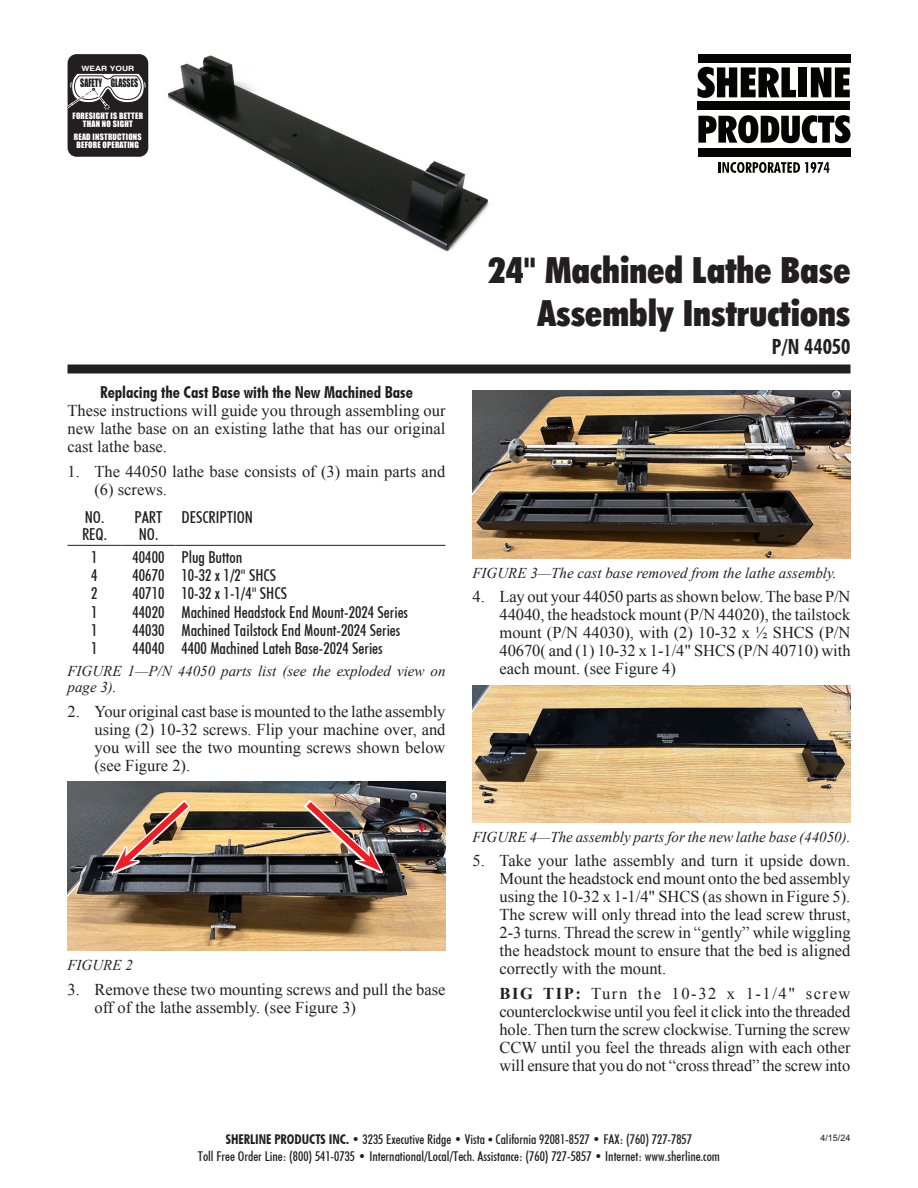
<style>
.page{position:relative;width:918px;height:1188px;background:#fff}
.page>*{position:absolute;margin:0;border:0;box-sizing:border-box;transform-origin:0 0}
.Headline{font:36px/43.2px "Futuri Condensed Extra Bold SWFTE";color:#231f20;text-align:right}
.Subhead_1{font:21px "Futuri Condensed Bold SWFTE";color:#231f20}
.numbers_indent{font:16.5px/18px "Times New Roman";color:#231f20;text-align:justify}
.Parts_table{font:16.5px/16.5px "Futuri Condensed Regular SWFTE";color:#231f20}
.Body_text{font:16.5px/18px "Times New Roman";color:#231f20;text-align:justify}
.Subhead_2{font:16.5px "Futuri Condensed Bold SWFTE";color:#231f20}
.t1{font:italic 15px/16.5px "Times New Roman";color:#231f20}
.t2{font:13.5px/16.5px "Futuri Condensed Regular SWFTE";color:#231f20;text-align:center}
.t3{font:10.65px "Impact";color:#231f20;scale:.75 1}
.t4{font:9px "Arial";color:#231f20}
.t5{font:8.1px/8.1px "Impact";letter-spacing:.025em;color:#fff;text-align:center}
.t6{font:700 7.35px "Helvetica";color:#fff;scale:1.17 1}
.s1{font-weight:700}
.s2{font-family:"Futuri Condensed Bold SWFTE"}
.s3{font-family:"Futuri Condensed Extra Bold SWFTE"}
.s4{font-family:"Times"}
</style>
<div class="page">
<img style="left:148px;top:55px;width:342px;height:196px">
<hr style="left:68px;top:545px;width:54px;height:1px;background:#231f20">
<hr style="left:122px;top:545px;width:54px;height:1px;background:#231f20">
<hr style="left:176px;top:545px;width:270px;height:1px;background:#231f20">
<img style="left:68px;top:782px;width:378px;height:169px">
<svg style="left:112px;top:800px;width:78px;height:73px"></svg>
<img style="left:114px;top:796px;width:81px;height:75px">
<svg style="left:305px;top:800px;width:78px;height:73px"></svg>
<img style="left:300px;top:796px;width:81px;height:75px">
<img style="left:472px;top:390px;width:378px;height:168px">
<img style="left:472px;top:685px;width:378px;height:138px">
<div style="left:68px;top:364px;width:782px;height:10px;background:#231f20"></div>
<div style="left:68px;top:54px;width:80px;height:103px;background:#231f20;border-radius:9px"></div>
<svg style="left:67px;top:73px;width:79px;height:37px"></svg>
<svg style="left:698px;top:67px;width:98px;height:31px"></svg>
<div style="left:799px;top:67px;width:8px;height:30px;background:#040503"></div>
<svg style="left:811px;top:67px;width:39px;height:30px"></svg>
<svg style="left:698px;top:115px;width:152px;height:28px"></svg>
<div style="left:698px;top:102px;width:152px;height:8px;background:#040503"></div>
<div style="left:698px;top:148px;width:152px;height:8px;background:#040503"></div>
<div style="left:698px;top:54px;width:152px;height:9px;background:#040503"></div>
<svg style="left:718px;top:162px;width:111px;height:11px"></svg>
<p class="t6" style="left:82px;top:64px;width:47px">WEAR YOUR</p>
<p class="t3" style="left:80px;top:75px;width:79px">SAFETY GLASSES</p>
<p class="t5" style="left:73px;top:112px;width:72px">FORESIGHT IS BETTER<br>THAN NO SIGHT</p>
<p class="t5" style="left:74px;top:133px;width:69px">READ INSTRUCTIONS<br>BEFORE OPERATING</p>
<p class="Subhead_2" style="left:100px;top:381px;width:314px">Replacing the Cast Base with the New Machined Base</p>
<p class="Body_text" style="left:68px;top:401px;width:380px">These instructions will guide you through assembling our new lathe base on an existing lathe that has our original cast lathe base.</p>
<p class="numbers_indent" style="left:94px;top:462px;width:352px;text-indent:-27px">1. The 44050 lathe base consists of (3) main parts and (6) screws.</p>
<p class="Parts_table" style="left:82px;top:509px;width:26px">NO.<br>REQ.</p>
<p class="Parts_table" style="left:135px;top:509px;width:29px">PART<br>NO.</p>
<p class="Parts_table" style="left:182px;top:509px;width:73px">DESCRIPTION</p>
<p class="Parts_table" style="left:91px;top:549px;width:8px">1</p>
<p class="Parts_table" style="left:133px;top:549px;width:33px">40400</p>
<p class="Parts_table" style="left:182px;top:549px;width:62px">Plug Button</p>
<p class="Parts_table" style="left:91px;top:567px;width:8px">4</p>
<p class="Parts_table" style="left:133px;top:567px;width:33px">40670</p>
<p class="Parts_table" style="left:182px;top:567px;width:96px">10-32 x 1/2" SHCS</p>
<p class="Parts_table" style="left:91px;top:585px;width:8px">2</p>
<p class="Parts_table" style="left:133px;top:585px;width:33px">40710</p>
<p class="Parts_table" style="left:182px;top:585px;width:107px">10-32 x 1-1/4" SHCS</p>
<p class="Parts_table" style="left:91px;top:603px;width:8px">1</p>
<p class="Parts_table" style="left:133px;top:603px;width:33px">44020</p>
<p class="Parts_table" style="left:182px;top:603px;width:228px">Machined Headstock End Mount-2024 Series</p>
<p class="Parts_table" style="left:91px;top:621px;width:8px">1</p>
<p class="Parts_table" style="left:133px;top:621px;width:33px">44030</p>
<p class="Parts_table" style="left:182px;top:621px;width:220px">Machined Tailstock End Mount-2024 Series</p>
<p class="Parts_table" style="left:91px;top:639px;width:8px">1</p>
<p class="Parts_table" style="left:133px;top:639px;width:33px">44040</p>
<p class="Parts_table" style="left:182px;top:639px;width:203px">4400 Machined Lateh Base-2024 Series</p>
<p class="t1" style="left:68px;top:662px;width:380px">FIGURE 1—P/N 44050 parts list (see the exploded view on page 3).</p>
<p class="numbers_indent" style="left:94px;top:702px;width:353px;text-indent:-27px">2. Your original cast base is mounted to the lathe assembly using (2) 10-32 screws. Flip your machine over, and you will see the two mounting screws shown below (see Figure 2).</p>
<p class="t1" style="left:68px;top:957px;width:67px">FIGURE 2</p>
<p class="numbers_indent" style="left:94px;top:980px;width:353px;text-indent:-27px">3. Remove these two mounting screws and pull the base off of the lathe assembly. (see Figure 3)</p>
<p class="Headline" style="left:488px;top:246px;width:364px">24" Machined Lathe Base<br>Assembly Instructions</p>
<p class="Subhead_1" style="left:772px;top:333px;width:80px">P/N 44050</p>
<p class="t1" style="left:472px;top:564px;width:366px">FIGURE 3—The cast base removed from the lathe assembly.</p>
<p class="numbers_indent" style="left:500px;top:588px;width:353px;text-indent:-27px">4. Lay out your 44050 parts as shown below. The base P/N 44040, the headstock mount (P/N 44020), the tailstock mount (P/N 44030), with (2) 10-32 x ½ SHCS (P/N 40670( and (1) 10-32 x 1-1/4" SHCS (P/N 40710) with each mount. (see Figure 4)</p>
<p class="t1" style="left:472px;top:828px;width:379px">FIGURE 4—The assembly parts for the new lathe base (44050).</p>
<p class="numbers_indent" style="left:500px;top:852px;width:353px;text-indent:-27px">5. Take your lathe assembly and turn it upside down.<br>Mount the headstock end mount onto the bed assembly using the 10-32 x 1-1/4" SHCS (as shown in Figure 5).<br>The screw will only thread into the lead screw thrust, 2-3 turns. Thread the screw in “gently” while wiggling the headstock mount to ensure that the bed is aligned correctly with the mount.</p>
<p class="numbers_indent" style="left:500px;top:984px;width:353px"><span class="s1">BIG TIP:</span> Turn the 10-32 x 1-1/4" screw counterclockwise until you feel it click into the threaded hole. Then turn the screw clockwise. Turning the screw CCW until you feel the threads align with each other will ensure that you do not “cross thread” the screw into</p>
<p class="t2" style="left:198px;top:1131px;width:524px"><span class="s2">SHERLINE PRODUCTS INC.</span> <span class="s3">•</span> 3235 Executive Ridge <span class="s3">•</span> Vista <span class="s4">•</span> California 92081-8527 <span class="s3">•</span> FAX: (760) 727-7857<br>Toll Free Order Line: (800) 541-0735 <span class="s3">•</span> International/Local/Tech. Assistance: (760) 727-5857 <span class="s3">•</span> Internet: www.sherline.com</p>
<p class="t4" style="left:820px;top:1131px;width:32px">4/15/24</p>
</div>
